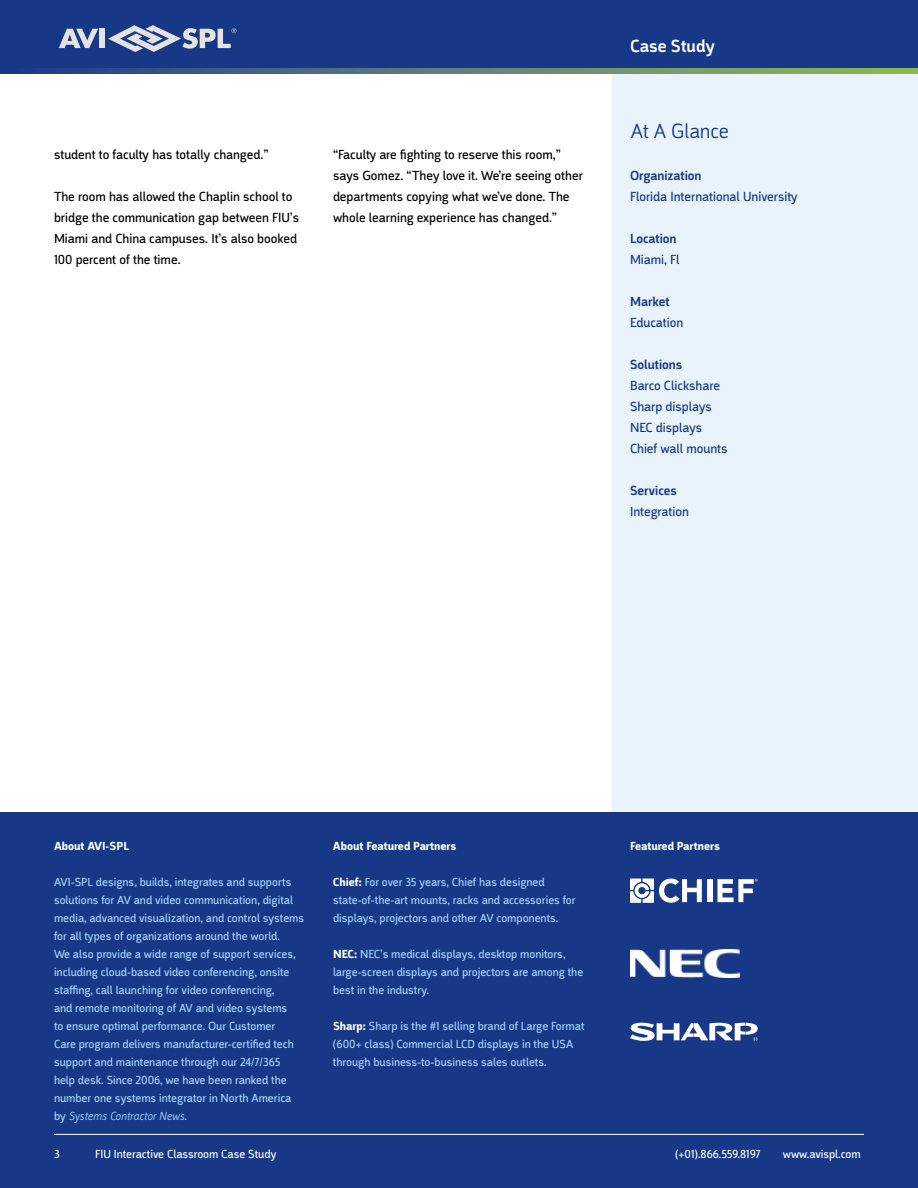
<style>
.page{position:relative;width:918px;height:1188px;background:#fff}
.page>*{position:absolute;margin:0;border:0;box-sizing:border-box;transform-origin:0 0}
.t1{font:300 21px "Argumentum";color:#173887}
.t2{font:500 18px "Argumentum";color:#fff}
.t3{font:13.5px/21px "Argumentum";color:#000}
.t4{font:13.5px/21px "Argumentum";color:#173887}
.t5{font:500 13.5px "Argumentum";color:#173887}
.t6{font:12px/18px "Argumentum";color:#a2d6f4}
.t7{font:12px "Argumentum";color:#fff}
.t8{font:700 12px "Argumentum";color:#fff}
.s1{font-weight:300;font-style:italic}
.s2{font-weight:700;color:#fff}
</style>
<div class="page">
<div style="left:612px;top:68px;width:306px;height:1120px;background:#e8f3fc"></div>
<div style="left:0;top:0;width:918px;height:69px;background:#173887"></div>
<svg style="left:0;top:68px;width:918px;height:5px;background:#5c7c75"></svg>
<svg style="left:59px;top:29px;width:39px;height:19px"></svg>
<div style="left:100px;top:29px;width:5px;height:19px;background:#e3e3e3"></div>
<svg style="left:108px;top:25px;width:129px;height:27px"></svg>
<div style="left:0;top:812px;width:918px;height:376px;background:#173887"></div>
<hr style="left:54px;top:1134px;width:810px;height:1px;background:#fff">
<div style="left:707px;top:879px;width:5px;height:23px;background:#fff"></div>
<svg style="left:717px;top:879px;width:41px;height:23px"></svg>
<svg style="left:630px;top:879px;width:72px;height:24px"></svg>
<img style="left:630px;top:949px;width:110px;height:29px">
<svg style="left:630px;top:1023px;width:128px;height:18px"></svg>
<p class="t3" style="left:54px;top:145px;width:216px">student to faculty has totally changed.”</p>
<p class="t3" style="left:54px;top:187px;width:247px">The room has allowed the Chaplin school to bridge the communication gap between FIU’s Miami and China campuses. It’s also booked 100 percent of the time.</p>
<p class="t3" style="left:333px;top:145px;width:252px">“Faculty are fighting to reserve this room,” says Gomez. “They love it. We’re seeing other departments copying what we’ve done. The whole learning experience has changed.”</p>
<h2 class="t2" style="left:630px;top:39px;width:86px">Case Study</h2>
<h1 class="t1" style="left:631px;top:123px;width:100px">At A Glance</h1>
<p class="t5" style="left:630px;top:170px;width:73px">Organization</p>
<p class="t4" style="left:630px;top:187px;width:169px">Florida International University</p>
<p class="t5" style="left:630px;top:233px;width:48px">Location</p>
<p class="t4" style="left:630px;top:250px;width:51px">Miami, Fl</p>
<p class="t5" style="left:630px;top:296px;width:41px">Market</p>
<p class="t4" style="left:630px;top:313px;width:55px">Education</p>
<p class="t5" style="left:630px;top:359px;width:54px">Solutions</p>
<p class="t4" style="left:630px;top:376px;width:99px">Barco Clickshare<br>Sharp displays<br>NEC displays<br>Chief wall mounts</p>
<p class="t5" style="left:630px;top:485px;width:48px">Services</p>
<p class="t4" style="left:630px;top:502px;width:61px">Integration</p>
<p class="t8" style="left:54px;top:841px;width:77px">About AVI-SPL</p>
<p class="t6" style="left:54px;top:874px;width:252px">AVI-SPL designs, builds, integrates and supports solutions for AV and video communication, digital media, advanced visualization, and control systems for all types of organizations around the world.<br>We also provide a wide range of support services, including cloud-based video conferencing, onsite staffing, call launching for video conferencing,<br>and remote monitoring of AV and video systems<br>to ensure optimal performance. Our Customer<br>Care program delivers manufacturer-certified tech support and maintenance through our 24/7/365 help desk. Since 2006, we have been ranked the number one systems integrator in North America by <span class="s1">Systems Contractor News</span>.</p>
<p class="t8" style="left:333px;top:841px;width:125px">About Featured Partners</p>
<p class="t6" style="left:333px;top:874px;width:244px"><span class="s2">Chief:</span> For over 35 years, Chief has designed state-of-the-art mounts, racks and accessories for displays, projectors and other AV components.</p>
<p class="t6" style="left:333px;top:946px;width:252px"><span class="s2">NEC:</span> NEC’s medical displays, desktop monitors, large-screen displays and projectors are among the best in the industry.</p>
<p class="t6" style="left:333px;top:1018px;width:253px"><span class="s2">Sharp:</span> Sharp is the #1 selling brand of Large Format (600+ class) Commercial LCD displays in the USA through business-to-business sales outlets.</p>
<p class="t8" style="left:630px;top:841px;width:92px">Featured Partners</p>
<p class="t7" style="left:54px;top:1149px;width:7px">3</p>
<p class="t7" style="left:95px;top:1149px;width:183px">FIU Interactive Classroom Case Study</p>
<p class="t7" style="left:675px;top:1149px;width:87px">(+01).866.559.8197</p>
<p class="t7" style="left:783px;top:1149px;width:80px">www.avispl.com</p>
</div>
